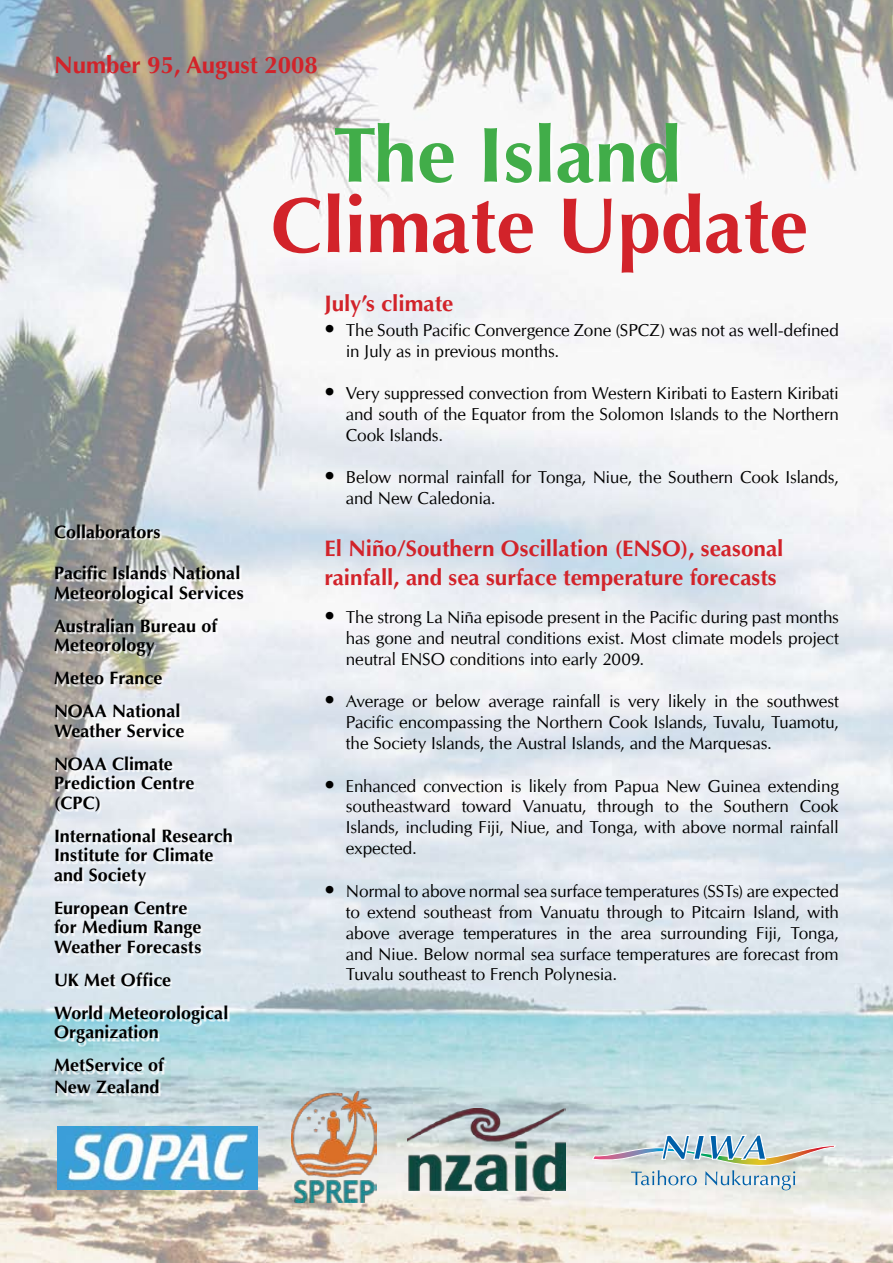
<style>
.page{position:relative;width:893px;height:1263px;background:#fff}
.page>*{position:absolute;margin:0;border:0;box-sizing:border-box;transform-origin:0 0}
.t1{font:700 78px "Optima";color:#d2232a}
.t2{font:700 78px "Optima";color:#41ad49}
.t3{font:700 24px "Optima";color:#d2232a}
.t4{font:700 22.5px/28.8px "Optima";color:#d2232a}
.t5{font:700 18px/19.5px "Optima";letter-spacing:.005em;color:#000}
.t6{font:17.25px/21px "CG Omega";letter-spacing:-.01em;color:#000;text-align:justify}
.s1{font-weight:700;font-size:21px}
</style>
<div class="page">
<img style="left:0;top:0;width:893px;height:1263px">
<div style="left:333px;top:121px;width:463px;height:108px;background:#f8f8f8"></div>
<div style="left:55px;top:526px;width:216px;height:605px;background:#fff;opacity:.86"></div>
<svg style="left:592px;top:1134px;width:244px;height:56px;background:#c8d4d4"></svg>
<img style="left:407px;top:1108px;width:159px;height:83px">
<img style="left:291px;top:1091px;width:85px;height:111px">
<img style="left:57px;top:1127px;width:200px;height:63px">
<h2 class="t3" style="left:54px;top:50px;width:265px">Number 95, August 2008</h2>
<p class="t5" style="left:54px;top:523px;width:108px">Collaborators</p>
<p class="t5" style="left:54px;top:564px;width:191px">Pacific Islands National<br>Meteorological Services</p>
<p class="t5" style="left:54px;top:616px;width:165px">Australian Bureau of<br>Meteorology</p>
<p class="t5" style="left:54px;top:662px;width:128px;line-height:33px">Meteo France<br>NOAA National</p>
<p class="t5" style="left:54px;top:714px;width:132px;line-height:33px">Weather Service<br>NOAA Climate</p>
<p class="t5" style="left:54px;top:774px;width:142px">Prediction Centre (CPC)</p>
<p class="t5" style="left:54px;top:826px;width:180px">International Research<br>Institute for Climate and Society</p>
<p class="t5" style="left:54px;top:898px;width:149px">European Centre for Medium Range<br>Weather Forecasts</p>
<p class="t5" style="left:54px;top:963px;width:176px;line-height:33px">UK Met Office<br>World Meteorological</p>
<p class="t5" style="left:54px;top:1016px;width:111px;line-height:33px">Organization<br>MetService of</p>
<p class="t5" style="left:54px;top:1077px;width:107px">New Zealand</p>
<h1 class="t2" style="left:333px;top:110px;width:350px">The Island</h1>
<h1 class="t1" style="left:271px;top:180px;width:539px">Climate Update</h1>
<h3 class="t4" style="left:325px;top:289px;width:130px">July’s climate</h3>
<p class="t6" style="left:346px;top:320px;width:494px;text-indent:-21px"><span class="s1">•</span> The South Pacific Convergence Zone (SPCZ) was not as well-defined in July as in previous months.</p>
<p class="t6" style="left:346px;top:383px;width:495px;text-indent:-21px"><span class="s1">•</span> Very suppressed convection from Western Kiribati to Eastern Kiribati and south of the Equator from the Solomon Islands to the Northern Cook Islands.</p>
<p class="t6" style="left:346px;top:467px;width:494px;text-indent:-21px"><span class="s1">•</span> Below normal rainfall for Tonga, Niue, the Southern Cook Islands, and New Caledonia.</p>
<h3 class="t4" style="left:325px;top:534px;width:460px">El Niño/Southern Oscillation (ENSO), seasonal rainfall, and sea surface temperature forecasts</h3>
<p class="t6" style="left:346px;top:607px;width:495px;text-indent:-21px"><span class="s1">•</span> The strong La Niña episode present in the Pacific during past months has gone and neutral conditions exist. Most climate models project neutral ENSO conditions into early 2009.</p>
<p class="t6" style="left:346px;top:691px;width:495px;text-indent:-21px"><span class="s1">•</span> Average or below average rainfall is very likely in the southwest Pacific encompassing the Northern Cook Islands, Tuvalu, Tuamotu, the Society Islands, the Austral Islands, and the Marquesas.</p>
<p class="t6" style="left:346px;top:775px;width:495px;text-indent:-21px"><span class="s1">•</span> Enhanced convection is likely from Papua New Guinea extending southeastward toward Vanuatu, through to the Southern Cook Islands, including Fiji, Niue, and Tonga, with above normal rainfall expected.</p>
<p class="t6" style="left:346px;top:880px;width:495px;text-indent:-21px"><span class="s1">•</span> Normal to above normal sea surface temperatures (SSTs) are expected to extend southeast from Vanuatu through to Pitcairn Island, with above average temperatures in the area surrounding Fiji, Tonga, and Niue. Below normal sea surface temperatures are forecast from Tuvalu southeast to French Polynesia.</p>
</div>
